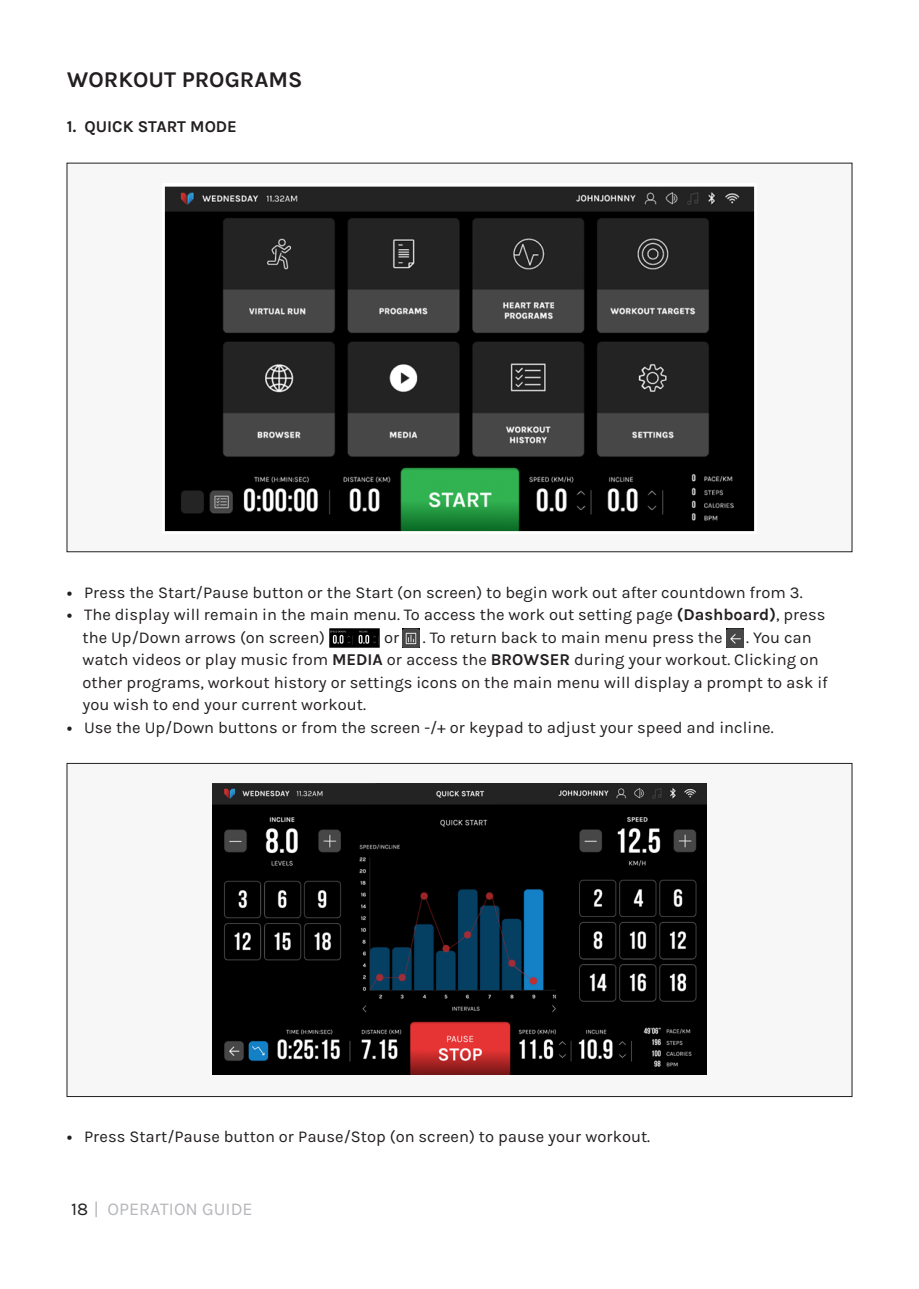
<style>
.page{position:relative;width:919px;height:1289px;background:#fff}
.page>*{position:absolute;margin:0;border:0;box-sizing:border-box;transform-origin:0 0}
.t1{font:700 22.5px "Karla";color:#231f20}
.t2{font:18px "Karla";color:#b6b7bb}
.t3{font:16.5px "Karla";color:#231f20}
.t4{font:700 16.5px "Karla";color:#231f20}
.s1{font-family:"Myriad Pro";font-weight:700}
.s2{font-weight:700}
.s3{color:#231f20}
</style>
<div class="page">
<div style="left:67px;top:163px;width:784px;height:388px;background:#f7f7f8"></div>
<img style="left:164px;top:186px;width:591px;height:346px">
<img style="left:329px;top:628px;width:50px;height:19px">
<img style="left:402px;top:628px;width:17px;height:19px">
<img style="left:726px;top:628px;width:17px;height:19px">
<div style="left:67px;top:763px;width:784px;height:333px;background:#f7f7f8"></div>
<img style="left:212px;top:783px;width:494px;height:291px">
<p class="t1" style="left:67px;top:67px;width:237px">WORKOUT PROGRAMS</p>
<p class="t4" style="left:67px;top:117px;width:172px">1. QUICK START MODE</p>
<p class="t3" style="left:67px;top:583px;width:737px"><span class="s1">•</span> Press the Start/Pause button or the Start (on screen) to begin work out after countdown from 3.</p>
<p class="t3" style="left:67px;top:605px;width:760px"><span class="s1">•</span> The display will remain in the main menu. To access the work out setting page <span class="s2">(Dashboard)</span>, press</p>
<p class="t3" style="left:82px;top:628px;width:244px">the Up/Down arrows (on screen)</p>
<p class="t3" style="left:384px;top:628px;width:17px">or</p>
<p class="t3" style="left:423px;top:628px;width:301px">. To return back to main menu press the</p>
<p class="t3" style="left:746px;top:628px;width:67px">. You can</p>
<p class="t3" style="left:82px;top:650px;width:737px">watch videos or play music from <span class="s2">MEDIA</span> or access the <span class="s2">BROWSER</span> during your workout. Clicking on</p>
<p class="t3" style="left:82px;top:673px;width:746px">other programs, workout history or settings icons on the main menu will display a prompt to ask if</p>
<p class="t3" style="left:82px;top:695px;width:285px">you wish to end your current workout.</p>
<p class="t3" style="left:67px;top:718px;width:708px"><span class="s1">•</span> Use the Up/Down buttons or from the screen -/+ or keypad to adjust your speed and incline.</p>
<p class="t3" style="left:67px;top:1127px;width:585px"><span class="s1">•</span> Press Start/Pause button or Pause/Stop (on screen) to pause your workout.</p>
<p class="t2" style="left:71px;top:1198px;width:183px"><span class="s3">18</span> | OPERATION GUIDE</p>
</div>
